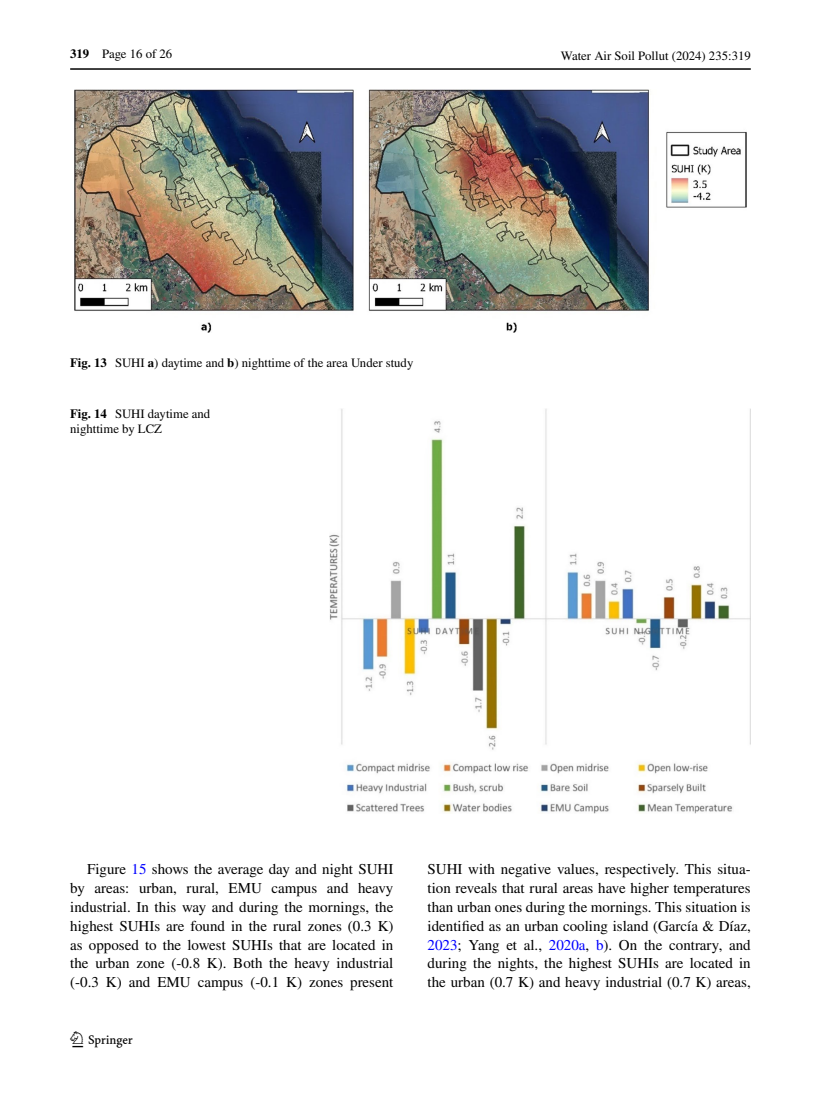
<style>
.page{position:relative;width:821px;height:1106px;background:#fff}
.page>*{position:absolute;margin:0;border:0;box-sizing:border-box;transform-origin:0 0}
.t1{font:22.5px "Springnew Regular 2";color:#000}
.t2{font:15px/18.8px "STIX";color:#000;text-align:justify}
.t3{font:12.75px/15px "STIX";color:#000}
.s1{font-weight:700}
.s2{color:#00f}
</style>
<div class="page">
<hr style="left:70px;top:68px;width:680px;height:2px;background:#000">
<img style="left:74px;top:89px;width:672px;height:243px">
<img style="left:329px;top:409px;width:421px;height:404px">
<p class="t3" style="left:70px;top:47px;width:104px"><span class="s1">319</span> Page 16 of 26</p>
<p class="t3" style="left:70px;top:356px;width:345px"><span class="s1">Fig. 13</span> SUHI <span class="s1">a</span>) daytime and <span class="s1">b</span>) nighttime of the area Under study</p>
<p class="t3" style="left:70px;top:407px;width:142px"><span class="s1">Fig. 14</span> SUHI daytime and nighttime by LCZ</p>
<p class="t3" style="left:561px;top:49px;width:191px">Water Air Soil Pollut (2024) 235:319</p>
<p class="t2" style="left:70px;top:861px;width:325px;text-indent:17px">Figure <span class="s2">15</span> shows the average day and night SUHI by areas: urban, rural, EMU campus and heavy industrial. In this way and during the mornings, the highest SUHIs are found in the rural zones (0.3 K) as opposed to the lowest SUHIs that are located in the urban zone (-0.8 K). Both the heavy industrial (-0.3 K) and EMU campus (-0.1 K) zones present</p>
<p class="t2" style="left:427px;top:861px;width:325px">SUHI with negative values, respectively. This situa&shy;tion reveals that rural areas have higher temperatures than urban ones during the mornings. This situation is identified as an urban cooling island (García &amp; Díaz, <span class="s2">2023</span>; Yang et al., <span class="s2">2020a</span>, <span class="s2">b</span>). On the contrary, and during the nights, the highest SUHIs are located in the urban (0.7 K) and heavy industrial (0.7 K) areas,</p>
<h1 class="t1" style="left:72px;top:1031px;width:62px">1 3</h1>
</div>
